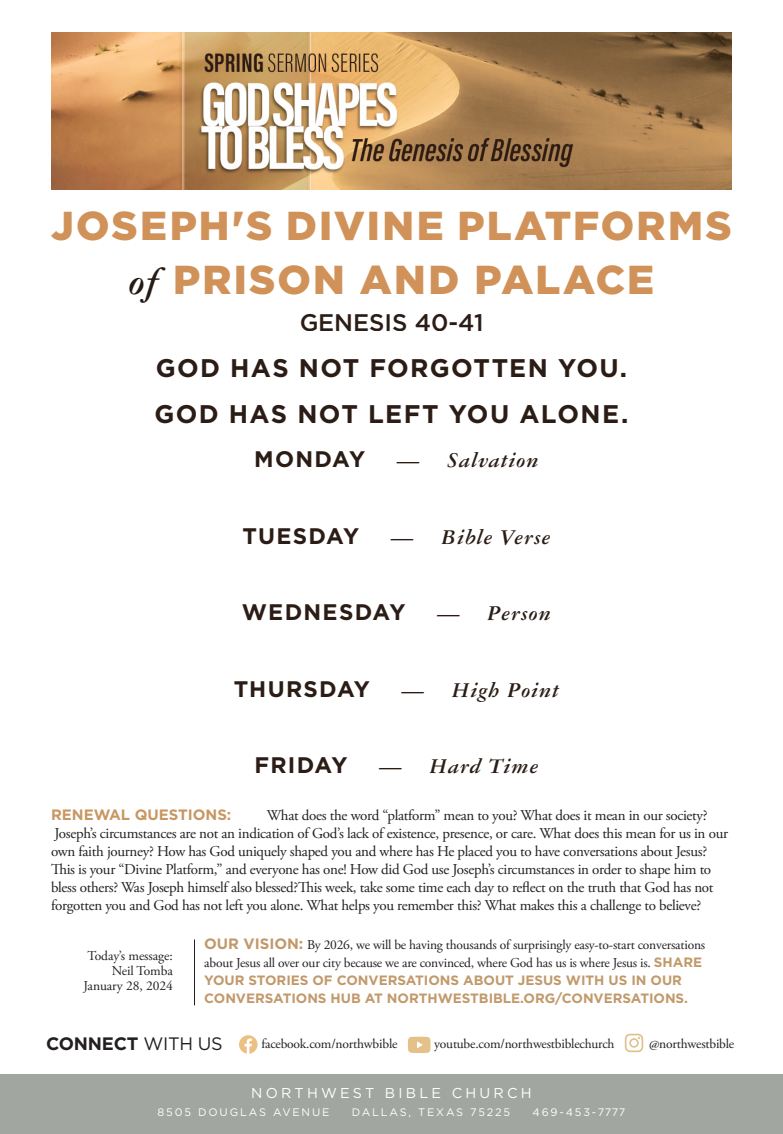
<style>
.page{position:relative;width:783px;height:1134px;background:#fff}
.page>*{position:absolute;margin:0;border:0;box-sizing:border-box;transform-origin:0 0}
.t1{font:900 40.35px/54px "Gotham";letter-spacing:.05em;color:#d09259;text-align:center}
.t2{font:700 25.5px "Gotham";letter-spacing:.055em;color:#2b1d16}
.t3{font:500 24px "Gotham";color:#2b1d16}
.t4{font:italic 700 22.5px "Garamond Three";letter-spacing:.025em;color:#2b1d16}
.t5{font:700 22.5px "Gotham";letter-spacing:.055em;color:#2b1d16}
.t6{font:700 18px "Gotham";letter-spacing:-.01em;color:#231f20}
.t7{font:15px/18px "Adobe Garamond Pro";letter-spacing:-.02em;color:#231f20}
.t8{font:700 15px "Gotham";color:#c89762}
.t9{font:14.25px "Gotham";letter-spacing:.225em;color:#fff}
.t10{font:13.5px/18px "Adobe Garamond Pro";letter-spacing:-.015em;color:#231f20}
.t11{font:10.95px "Gotham";letter-spacing:.17em;color:#fff}
.s1{font-family:"Garamond Three";font-weight:700;font-style:italic;color:#261b14}
.s2{font-family:"Gotham";font-weight:700;font-size:15px;color:#c1996a}
.s3{font-family:"Gotham";font-weight:700;color:#c1996b}
.s4{font-weight:400}
</style>
<div class="page">
<hr style="left:194px;top:939px;width:1px;height:66px;background:#231f20">
<svg style="left:408px;top:1037px;width:23px;height:16px"></svg>
<svg style="left:625px;top:1034px;width:18px;height:18px"></svg>
<svg style="left:239px;top:1035px;width:19px;height:19px"></svg>
<div style="left:0;top:1074px;width:783px;height:60px;background:#a2a6a0"></div>
<img style="left:51px;top:32px;width:681px;height:157px">
<p class="t1" style="left:51px;top:197px;width:682px">JOSEPH'S DIVINE PLATFORMS <span class="s1">of</span> PRISON AND PALACE</p>
<h3 class="t3" style="left:299px;top:306px;width:186px">GENESIS 40-41</h3>
<p class="t2" style="left:156px;top:353px;width:473px">GOD HAS NOT FORGOTTEN YOU.</p>
<p class="t2" style="left:154px;top:400px;width:476px">GOD HAS NOT LEFT YOU ALONE.</p>
<p class="t5" style="left:254px;top:446px;width:113px">MONDAY</p>
<p class="t4" style="left:397px;top:448px;width:143px">— Salvation</p>
<p class="t5" style="left:242px;top:523px;width:118px">TUESDAY</p>
<p class="t4" style="left:391px;top:524px;width:161px">— Bible Verse</p>
<p class="t5" style="left:242px;top:599px;width:165px">WEDNESDAY</p>
<p class="t4" style="left:437px;top:601px;width:116px">— Person</p>
<p class="t5" style="left:234px;top:676px;width:138px">THURSDAY</p>
<p class="t4" style="left:402px;top:677px;width:159px">— High Point</p>
<p class="t5" style="left:255px;top:752px;width:94px">FRIDAY</p>
<p class="t4" style="left:379px;top:754px;width:161px">— Hard Time</p>
<p class="t8" style="left:51px;top:806px;width:182px">RENEWAL QUESTIONS:</p>
<p class="t7" style="left:267px;top:807px;width:442px">What does the word “platform” mean to you? What does it mean in our society?</p>
<p class="t7" style="left:51px;top:825px;width:679px">Joseph’s circumstances are not an indication of God’s lack of existence, presence, or care. What does this mean for us in our own faith journey? How has God uniquely shaped you and where has He placed you to have conversations about Jesus?<br>This is your “Divine Platform,” and everyone has one! How did God use Joseph’s circumstances in order to shape him to bless others? Was Joseph himself also blessed?This week, take some time each day to reflect on the truth that God has not forgotten you and God has not left you alone. What helps you remember this? What makes this a challenge to believe?</p>
<p class="t10" style="left:204px;top:936px;width:503px"><span class="s2">OUR VISION:</span> By 2026, we will be having thousands of surprisingly easy-to-start conversations about Jesus all over our city because we are convinced, where God has us is where Jesus is. <span class="s3">SHARE YOUR STORIES OF CONVERSATIONS ABOUT JESUS WITH US IN OUR CONVERSATIONS HUB AT NORTHWESTBIBLE.ORG/CONVERSATIONS.</span></p>
<p class="t6" style="left:46px;top:1033px;width:178px">CONNECT <span class="s4">WITH US</span></p>
<p class="t10" style="left:261px;top:1036px;width:138px">facebook.com/northwbible</p>
<p class="t10" style="left:434px;top:1036px;width:182px">youtube.com/northwestbiblechurch</p>
<p class="t10" style="left:649px;top:1036px;width:87px">@northwestbible</p>
<p class="t10" style="left:87px;top:947px;width:87px">Today’s message:</p>
<p class="t10" style="left:112px;top:962px;width:63px">Neil Tomba</p>
<p class="t10" style="left:83px;top:977px;width:91px">January 28, 2024</p>
<p class="t9" style="left:251px;top:1086px;width:282px">NORTHWEST BIBLE CHURCH</p>
<p class="t11" style="left:158px;top:1106px;width:173px">8505 DOUGLAS AVENUE</p>
<p class="t11" style="left:352px;top:1106px;width:160px">DALLAS, TEXAS 75225</p>
<p class="t11" style="left:533px;top:1106px;width:94px">469-453-7777</p>
</div>
